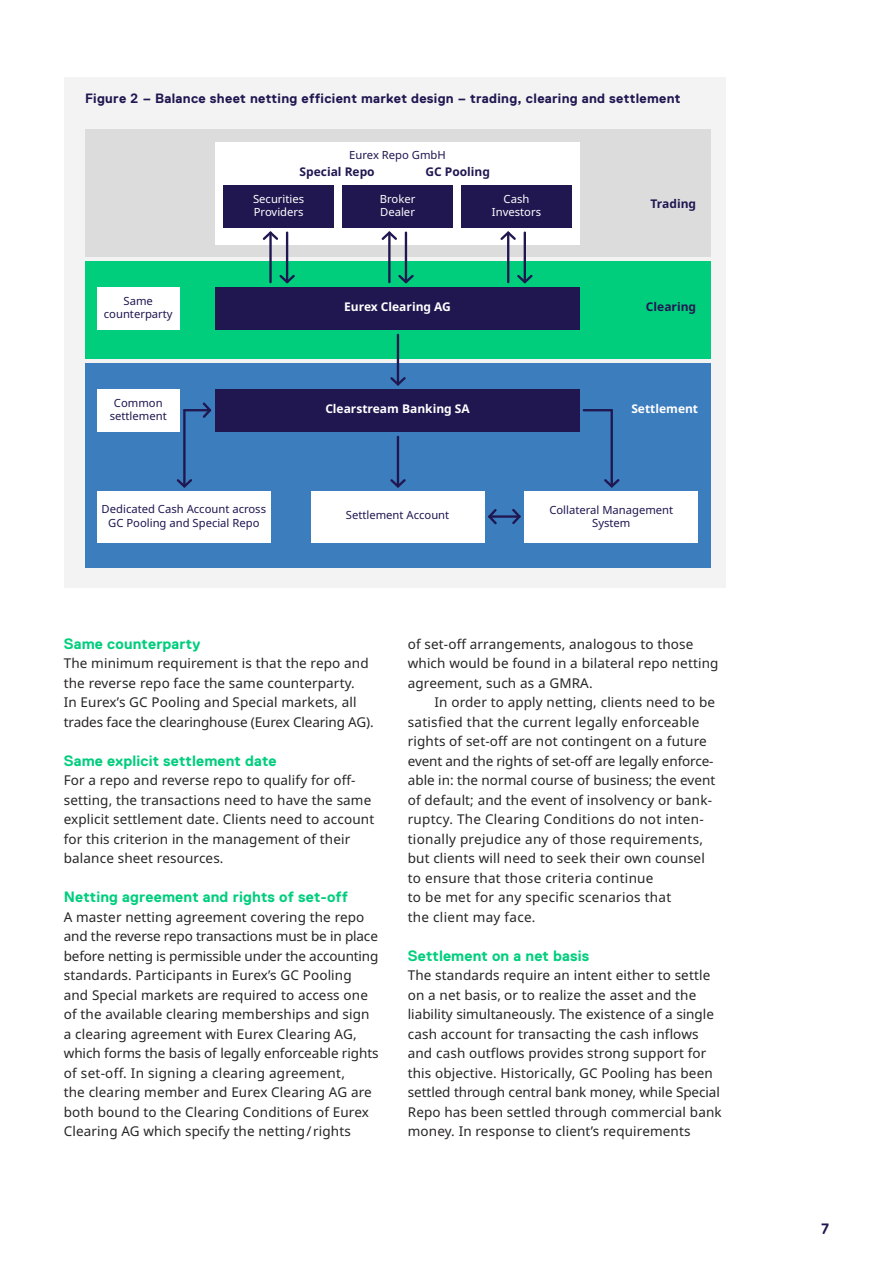
<style>
.page{position:relative;width:893px;height:1263px;background:#fff}
.page>*{position:absolute;margin:0;border:0;box-sizing:border-box;transform-origin:0 0}
.t1{font:700 15px "Replica";letter-spacing:.01em;color:#00ce7d}
.t2{font:700 15px "Replica";color:#201751}
.t3{font:13.5px/19.5px "Noto Sans";letter-spacing:.01em;color:#272526}
.t4{font:700 13.5px "Replica";letter-spacing:.02em;color:#201751}
.t5{font:700 12px "Noto Sans";color:#fff}
.t6{font:700 12px "Noto Sans";color:#201751}
.t7{font:11.25px/13.5px "Noto Sans";color:#201751;text-align:center}
.t8{font:11.25px/13.5px "Noto Sans";color:#fff}
</style>
<div class="page">
<div style="left:64px;top:77px;width:661px;height:510px;background:#f3f3f3"></div>
<div style="left:85px;top:130px;width:625px;height:127px;background:#dcdcdc"></div>
<div style="left:85px;top:261px;width:625px;height:98px;background:#00ce7d"></div>
<div style="left:215px;top:142px;width:365px;height:102px;background:#fff"></div>
<div style="left:223px;top:185px;width:111px;height:42px;background:#201751"></div>
<div style="left:342px;top:185px;width:111px;height:42px;background:#201751"></div>
<div style="left:461px;top:185px;width:111px;height:42px;background:#201751"></div>
<div style="left:97px;top:287px;width:82px;height:42px;background:#fff"></div>
<div style="left:215px;top:287px;width:365px;height:42px;background:#201751"></div>
<div style="left:85px;top:363px;width:625px;height:107px;background:#3c7dbe"></div>
<div style="left:215px;top:389px;width:365px;height:42px;background:#201751"></div>
<div style="left:85px;top:465px;width:625px;height:103px;background:#3c7dbe"></div>
<div style="left:97px;top:491px;width:174px;height:51px;background:#fff"></div>
<div style="left:311px;top:491px;width:173px;height:51px;background:#fff"></div>
<div style="left:524px;top:491px;width:174px;height:51px;background:#fff"></div>
<div style="left:97px;top:389px;width:82px;height:42px;background:#fff"></div>
<hr style="left:183px;top:409px;width:28px;height:2px;background:#201751">
<hr style="left:583px;top:409px;width:30px;height:2px;background:#201751">
<hr style="left:269px;top:232px;width:3px;height:51px;background:#201751">
<svg style="left:263px;top:231px;width:15px;height:9px"></svg>
<hr style="left:286px;top:232px;width:2px;height:51px;background:#201751">
<hr style="left:610px;top:409px;width:3px;height:78px;background:#201751">
<hr style="left:183px;top:409px;width:3px;height:78px;background:#201751">
<hr style="left:488px;top:515px;width:32px;height:3px;background:#201751">
<svg style="left:279px;top:275px;width:16px;height:8px"></svg>
<hr style="left:388px;top:232px;width:3px;height:51px;background:#201751">
<svg style="left:381px;top:231px;width:16px;height:9px"></svg>
<hr style="left:405px;top:232px;width:2px;height:51px;background:#201751">
<svg style="left:398px;top:275px;width:16px;height:8px"></svg>
<hr style="left:507px;top:232px;width:2px;height:51px;background:#201751">
<svg style="left:500px;top:231px;width:16px;height:9px"></svg>
<hr style="left:524px;top:232px;width:2px;height:51px;background:#201751">
<svg style="left:517px;top:275px;width:16px;height:8px"></svg>
<hr style="left:397px;top:334px;width:2px;height:51px;background:#201751">
<svg style="left:390px;top:377px;width:16px;height:9px"></svg>
<hr style="left:397px;top:436px;width:2px;height:51px;background:#201751">
<svg style="left:604px;top:479px;width:16px;height:8px"></svg>
<svg style="left:512px;top:509px;width:9px;height:15px"></svg>
<svg style="left:488px;top:509px;width:9px;height:15px"></svg>
<svg style="left:390px;top:479px;width:16px;height:9px"></svg>
<svg style="left:177px;top:479px;width:15px;height:9px"></svg>
<svg style="left:203px;top:402px;width:8px;height:16px"></svg>
<p class="t4" style="left:85px;top:91px;width:597px">Figure 2 – Balance sheet netting efficient market design – trading, clearing and settlement</p>
<p class="t7" style="left:349px;top:148px;width:98px">Eurex Repo GmbH</p>
<p class="t6" style="left:425px;top:163px;width:66px">GC Pooling</p>
<p class="t6" style="left:300px;top:163px;width:77px">Special Repo</p>
<p class="t8" style="left:253px;top:192px;width:53px">Securities<br>Providers</p>
<p class="t8" style="left:380px;top:192px;width:37px">Broker<br>Dealer</p>
<p class="t8" style="left:492px;top:192px;width:51px;text-align:center">Cash<br>Investors</p>
<p class="t7" style="left:104px;top:294px;width:70px">Same counterparty</p>
<p class="t5" style="left:344px;top:298px;width:108px">Eurex Clearing AG</p>
<p class="t6" style="left:651px;top:195px;width:47px">Trading</p>
<p class="t6" style="left:646px;top:298px;width:52px">Clearing</p>
<p class="t7" style="left:110px;top:396px;width:58px">Common settlement</p>
<p class="t5" style="left:325px;top:400px;width:146px">Clearstream Banking SA</p>
<p class="t5" style="left:631px;top:400px;width:68px">Settlement</p>
<p class="t7" style="left:102px;top:503px;width:166px">Dedicated Cash Account across<br>GC Pooling and Special Repo</p>
<p class="t7" style="left:346px;top:509px;width:105px">Settlement Account</p>
<p class="t7" style="left:549px;top:503px;width:125px">Collateral Management<br>System</p>
<p class="t1" style="left:64px;top:635px;width:138px">Same counterparty</p>
<p class="t3" style="left:64px;top:654px;width:311px">The minimum requirement is that the repo and the reverse repo face the same counterparty.<br>In Eurex’s GC Pooling and Special markets, all trades face the clearinghouse (Eurex Clearing AG).</p>
<p class="t1" style="left:64px;top:752px;width:214px">Same explicit settlement date</p>
<p class="t3" style="left:64px;top:771px;width:312px">For a repo and reverse repo to qualify for off&shy;setting, the transactions need to have the same explicit settlement date. Clients need to account for this criterion in the management of their balance sheet resources.</p>
<p class="t1" style="left:64px;top:889px;width:286px">Netting agreement and rights of set-off</p>
<p class="t3" style="left:64px;top:907px;width:316px">A master netting agreement covering the repo and the reverse repo transactions must be in place before netting is permissible under the accounting standards. Participants in Eurex’s GC Pooling and Special markets are required to access one of the available clearing memberships and sign a clearing agreement with Eurex Clearing AG, which forms the basis of legally enforceable rights of set-off. In signing a clearing agreement,<br>the clearing member and Eurex Clearing AG are both bound to the Clearing Conditions of Eurex Clearing AG which specify the netting/rights</p>
<p class="t3" style="left:408px;top:634px;width:312px">of set-off arrangements, analogous to those which would be found in a bilateral repo netting agreement, such as a GMRA.</p>
<p class="t3" style="left:408px;top:693px;width:309px;text-indent:27px">In order to apply netting, clients need to be satisfied that the current legally enforceable rights of set-off are not contingent on a future event and the rights of set-off are legally enforce&shy;able in: the normal course of business; the event of default; and the event of insolvency or bank&shy;ruptcy. The Clearing Conditions do not inten&shy;tionally prejudice any of those requirements, but clients will need to seek their own counsel to ensure that those criteria continue<br>to be met for any specific scenarios that<br>the client may face.</p>
<p class="t1" style="left:408px;top:947px;width:183px">Settlement on a net basis</p>
<p class="t3" style="left:408px;top:966px;width:315px">The standards require an intent either to settle on a net basis, or to realize the asset and the liability simultaneously. The existence of a single cash account for transacting the cash inflows and cash outflows provides strong support for this objective. Historically, GC Pooling has been settled through central bank money, while Special Repo has been settled through commercial bank money. In response to client’s requirements</p>
<p class="t2" style="left:821px;top:1220px;width:9px">7</p>
</div>
